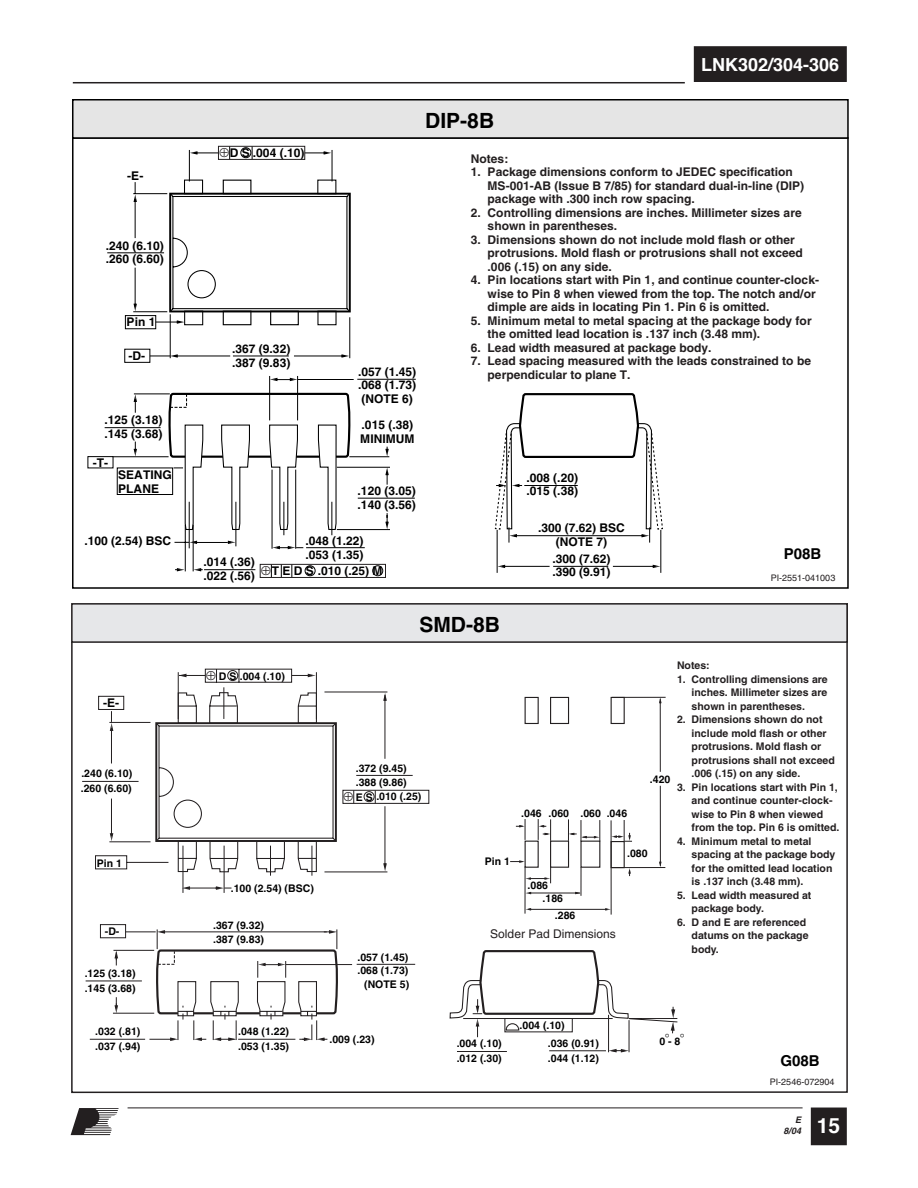
<style>
.page{position:relative;width:918px;height:1188px;background:#fff}
.page>*{position:absolute;margin:0;border:0;box-sizing:border-box;transform-origin:0 0}
.t1{font:700 21px "Helvetica";color:#000}
.t2{font:700 21px "Helvetica";color:#fff}
.t3{font:700 18px "Helvetica";color:#fff}
.t4{font:700 15px "Helvetica";color:#000}
.t5{font:700 12px/13.5px "Helvetica";color:#231f20}
.t6{font:700 12px/13.5px "Helvetica";color:#000}
.t7{font:12px "Helvetica";color:#231f20}
.t8{font:700 10.5px/13.5px "Helvetica";color:#231f20}
.t9{font:700 10.5px/13.5px "Helvetica";color:#000}
.t10{font:9px "Helvetica";color:#231f20}
.t11{font:italic 700 9px/10.8px "Helvetica";color:#231f20;text-align:right}
.s1{color:#231f20}
</style>
<div class="page">
<svg style="left:71px;top:1108px;width:48px;height:27px"></svg>
<hr style="left:73px;top:82px;width:612px;height:1px;background:#231f20">
<div style="left:695px;top:47px;width:151px;height:34px;background:#231f20"></div>
<div style="left:694px;top:46px;width:153px;height:36px;border:2px solid #231f20"></div>
<hr style="left:128px;top:1108px;width:675px;height:1px;background:#231f20">
<div style="left:812px;top:1108px;width:34px;height:36px;background:#231f20"></div>
<div style="left:811px;top:1108px;width:36px;height:37px;border:2px solid #231f20"></div>
<svg style="left:653px;top:565px;width:7px;height:3px"></svg>
<svg style="left:498px;top:565px;width:7px;height:3px"></svg>
<hr style="left:332px;top:150px;width:1px;height:31px;background:#000">
<hr style="left:189px;top:150px;width:1px;height:31px;background:#000">
<hr style="left:503px;top:566px;width:47px;height:1px;background:#000">
<hr style="left:613px;top:566px;width:40px;height:1px;background:#000">
<hr style="left:497px;top:530px;width:1px;height:43px;background:#000">
<hr style="left:661px;top:530px;width:1px;height:43px;background:#000">
<svg style="left:190px;top:151px;width:28px;height:4px"></svg>
<hr style="left:553px;top:566px;width:55px;height:1px;background:#000">
<svg style="left:305px;top:151px;width:26px;height:4px"></svg>
<div style="left:73px;top:100px;width:775px;height:38px;background:#e5e5e5"></div>
<div style="left:72px;top:99px;width:777px;height:40px;border:2px solid #000"></div>
<div style="left:218px;top:146px;width:87px;height:14px;border:1px solid #231f20"></div>
<div style="left:241px;top:147px;width:10px;height:11px;border:1px solid #000;border-radius:50%"></div>
<div style="left:260px;top:564px;width:126px;height:14px;border:1px solid #231f20"></div>
<svg style="left:175px;top:549px;width:208px;height:27px"></svg>
<svg style="left:87px;top:179px;width:576px;height:370px"></svg>
<div style="left:72px;top:604px;width:775px;height:38px;background:#e6e7e9"></div>
<div style="left:71px;top:603px;width:777px;height:40px;border:2px solid #231f20"></div>
<div style="left:100px;top:924px;width:26px;height:14px;border:1px solid #231f20"></div>
<hr style="left:126px;top:932px;width:30px;height:1px;background:#231f20">
<hr style="left:90px;top:1039px;width:55px;height:1px;background:#231f20">
<hr style="left:86px;top:981px;width:56px;height:1px;background:#231f20">
<svg style="left:115px;top:951px;width:3px;height:14px"></svg>
<hr style="left:113px;top:950px;width:41px;height:1px;background:#231f20">
<hr style="left:113px;top:1013px;width:41px;height:1px;background:#231f20">
<svg style="left:115px;top:997px;width:3px;height:16px"></svg>
<svg style="left:149px;top:929px;width:190px;height:112px"></svg>
<hr style="left:286px;top:964px;width:66px;height:1px;background:#231f20">
<hr style="left:357px;top:964px;width:58px;height:1px;background:#231f20">
<hr style="left:82px;top:781px;width:57px;height:1px;background:#231f20">
<hr style="left:324px;top:872px;width:63px;height:1px;background:#231f20">
<svg style="left:95px;top:692px;width:334px;height:177px"></svg>
<svg style="left:178px;top:669px;width:197px;height:224px"></svg>
<svg style="left:155px;top:692px;width:182px;height:181px"></svg>
<hr style="left:525px;top:866px;width:1px;height:48px;background:#231f20">
<hr style="left:611px;top:820px;width:1px;height:95px;background:#231f20">
<hr style="left:660px;top:786px;width:1px;height:80px;background:#231f20">
<hr style="left:660px;top:699px;width:1px;height:73px;background:#231f20">
<hr style="left:528px;top:909px;width:79px;height:1px;background:#231f20">
<hr style="left:612px;top:697px;width:54px;height:1px;background:#231f20">
<svg style="left:605px;top:908px;width:6px;height:3px"></svg>
<hr style="left:612px;top:867px;width:53px;height:1px;background:#231f20">
<svg style="left:510px;top:696px;width:122px;height:200px"></svg>
<svg style="left:449px;top:950px;width:229px;height:102px"></svg>
<svg style="left:344px;top:790px;width:10px;height:13px"></svg>
<p class="t6" style="left:127px;top:169px;width:18px">-E-</p>
<p class="t6" style="left:106px;top:239px;width:60px">.240 (6.10) .260 (6.60)</p>
<p class="t6" style="left:127px;top:315px;width:30px">Pin 1</p>
<p class="t6" style="left:129px;top:349px;width:18px">-D-</p>
<p class="t6" style="left:105px;top:413px;width:60px">.125 (3.18) .145 (3.68)</p>
<p class="t6" style="left:93px;top:456px;width:17px">-T-</p>
<p class="t6" style="left:118px;top:468px;width:55px">SEATING<br>PLANE</p>
<p class="t6" style="left:84px;top:534px;width:88px">.100 (2.54) BSC</p>
<p class="t6" style="left:103px;top:696px;width:18px">-E-</p>
<p class="t9" style="left:81px;top:767px;width:52px">.240 (6.10)</p>
<p class="t9" style="left:81px;top:781px;width:52px">.260 (6.60)</p>
<p class="t9" style="left:97px;top:856px;width:27px">Pin 1</p>
<p class="t9" style="left:105px;top:925px;width:16px">-D-</p>
<p class="t9" style="left:85px;top:966px;width:52px;line-height:14.5px">.125 (3.18) .145 (3.68)</p>
<p class="t9" style="left:95px;top:1024px;width:47px;line-height:15px">.032 (.81) .037 (.94)</p>
<h2 class="t3" style="left:701px;top:52px;width:140px">LNK302/304-306</h2>
<p class="t6" style="left:219px;top:146px;width:87px"><span class="s1">⊕</span>D S .004 (.10)</p>
<p class="t6" style="left:232px;top:342px;width:60px">.367 (9.32) .387 (9.83)</p>
<p class="t6" style="left:358px;top:364px;width:60px">.057 (1.45) .068 (1.73)</p>
<p class="t6" style="left:361px;top:392px;width:53px">(NOTE 6)</p>
<p class="t6" style="left:360px;top:418px;width:56px">.015 (.38)<br>MINIMUM</p>
<h1 class="t1" style="left:425px;top:108px;width:70px">DIP-8B</h1>
<p class="t5" style="left:471px;top:151px;width:39px">Notes:</p>
<p class="t5" style="left:488px;top:165px;width:318px;text-indent:-17px">1. Package dimensions conform to JEDEC specification<br>MS-001-AB (Issue B 7/85) for standard dual-in-line (DIP) package with .300 inch row spacing.</p>
<p class="t5" style="left:488px;top:205px;width:316px;text-indent:-17px">2. Controlling dimensions are inches. Millimeter sizes are shown in parentheses.</p>
<p class="t5" style="left:488px;top:232px;width:317px;text-indent:-17px">3. Dimensions shown do not include mold flash or other protrusions. Mold flash or protrusions shall not exceed .006 (.15) on any side.</p>
<p class="t5" style="left:488px;top:273px;width:333px;text-indent:-17px">4. Pin locations start with Pin 1, and continue counter-clock&shy;wise to Pin 8 when viewed from the top. The notch and/or dimple are aids in locating Pin 1. Pin 6 is omitted.</p>
<p class="t5" style="left:488px;top:313px;width:326px;text-indent:-17px">5. Minimum metal to metal spacing at the package body for the omitted lead location is .137 inch (3.48 mm).</p>
<p class="t5" style="left:471px;top:340px;width:242px">6. Lead width measured at package body.</p>
<p class="t5" style="left:488px;top:354px;width:325px;text-indent:-17px">7. Lead spacing measured with the leads constrained to be perpendicular to plane T.</p>
<p class="t6" style="left:358px;top:484px;width:60px">.120 (3.05) .140 (3.56)</p>
<p class="t6" style="left:305px;top:534px;width:60px">.048 (1.22) .053 (1.35)</p>
<p class="t6" style="left:203px;top:555px;width:53px">.014 (.36) .022 (.56)</p>
<p class="t6" style="left:261px;top:564px;width:123px"><span class="s1">⊕</span>T E D S .010 (.25) M</p>
<p class="t6" style="left:527px;top:471px;width:53px">.008 (.20) .015 (.38)</p>
<p class="t6" style="left:538px;top:521px;width:88px;text-align:center">.300 (7.62) BSC (NOTE 7)</p>
<p class="t6" style="left:552px;top:551px;width:60px">.300 (7.62) .390 (9.91)</p>
<p class="t4" style="left:784px;top:545px;width:39px">P08B</p>
<p class="t10" style="left:771px;top:573px;width:66px">PI-2551-041003</p>
<p class="t9" style="left:206px;top:669px;width:80px"><span class="s1">⊕</span> D S .004 (.10)</p>
<p class="t9" style="left:231px;top:881px;width:85px">.100 (2.54) (BSC)</p>
<p class="t9" style="left:213px;top:919px;width:52px">.367 (9.32) .387 (9.83)</p>
<p class="t9" style="left:238px;top:1025px;width:52px">.048 (1.22)</p>
<p class="t9" style="left:238px;top:1039px;width:52px">.053 (1.35)</p>
<h1 class="t1" style="left:419px;top:612px;width:82px">SMD-8B</h1>
<p class="t9" style="left:356px;top:761px;width:52px">.372 (9.45)</p>
<p class="t9" style="left:356px;top:775px;width:52px">.388 (9.86)</p>
<p class="t9" style="left:356px;top:789px;width:67px">E S .010 (.25)</p>
<p class="t9" style="left:358px;top:950px;width:53px;text-align:right">.057 (1.45) .068 (1.73) (NOTE 5)</p>
<p class="t9" style="left:330px;top:1033px;width:47px">.009 (.23)</p>
<p class="t8" style="left:677px;top:658px;width:34px">Notes:</p>
<p class="t8" style="left:692px;top:672px;width:138px;text-align:justify;text-indent:-15px">1. Controlling dimensions are inches. Millimeter sizes are shown in parentheses.</p>
<p class="t8" style="left:692px;top:712px;width:145px;text-indent:-15px">2. Dimensions shown do not include mold flash or other protrusions. Mold flash or protrusions shall not exceed .006 (.15) on any side.</p>
<p class="t8" style="left:692px;top:780px;width:149px;text-indent:-15px">3. Pin locations start with Pin 1, and continue counter-clock&shy;wise to Pin 8 when viewed from the top. Pin 6 is omitted.</p>
<p class="t8" style="left:692px;top:834px;width:145px;text-indent:-15px">4. Minimum metal to metal spacing at the package body for the omitted lead location is .137 inch (3.48 mm).</p>
<p class="t8" style="left:692px;top:888px;width:121px;text-indent:-15px">5. Lead width measured at package body.</p>
<p class="t8" style="left:692px;top:915px;width:118px;text-indent:-15px">6. D and E are referenced datums on the package body.</p>
<p class="t9" style="left:650px;top:772px;width:22px">.420</p>
<p class="t9" style="left:521px;top:807px;width:107px">.046 .060 .060 .046</p>
<p class="t9" style="left:627px;top:846px;width:22px">.080</p>
<p class="t9" style="left:485px;top:855px;width:27px">Pin 1</p>
<p class="t9" style="left:543px;top:879px;width:22px;line-height:13px;text-indent:-15px">.086 .186</p>
<p class="t9" style="left:555px;top:908px;width:22px">.286</p>
<p class="t7" style="left:490px;top:927px;width:127px">Solder Pad Dimensions</p>
<p class="t9" style="left:520px;top:1018px;width:47px">.004 (.10)</p>
<p class="t9" style="left:457px;top:1036px;width:47px;line-height:14.5px">.004 (.10) .012 (.30)</p>
<p class="t9" style="left:548px;top:1036px;width:52px;line-height:14.7px">.036 (0.91) .044 (1.12)</p>
<p class="t9" style="left:659px;top:1034px;width:22px">0 - 8</p>
<p class="t4" style="left:780px;top:1051px;width:41px">G08B</p>
<p class="t10" style="left:770px;top:1077px;width:66px">PI-2546-072904</p>
<p class="t11" style="left:784px;top:1115px;width:19px">E<br>8/04</p>
<h1 class="t2" style="left:817px;top:1111px;width:25px">15</h1>
</div>
